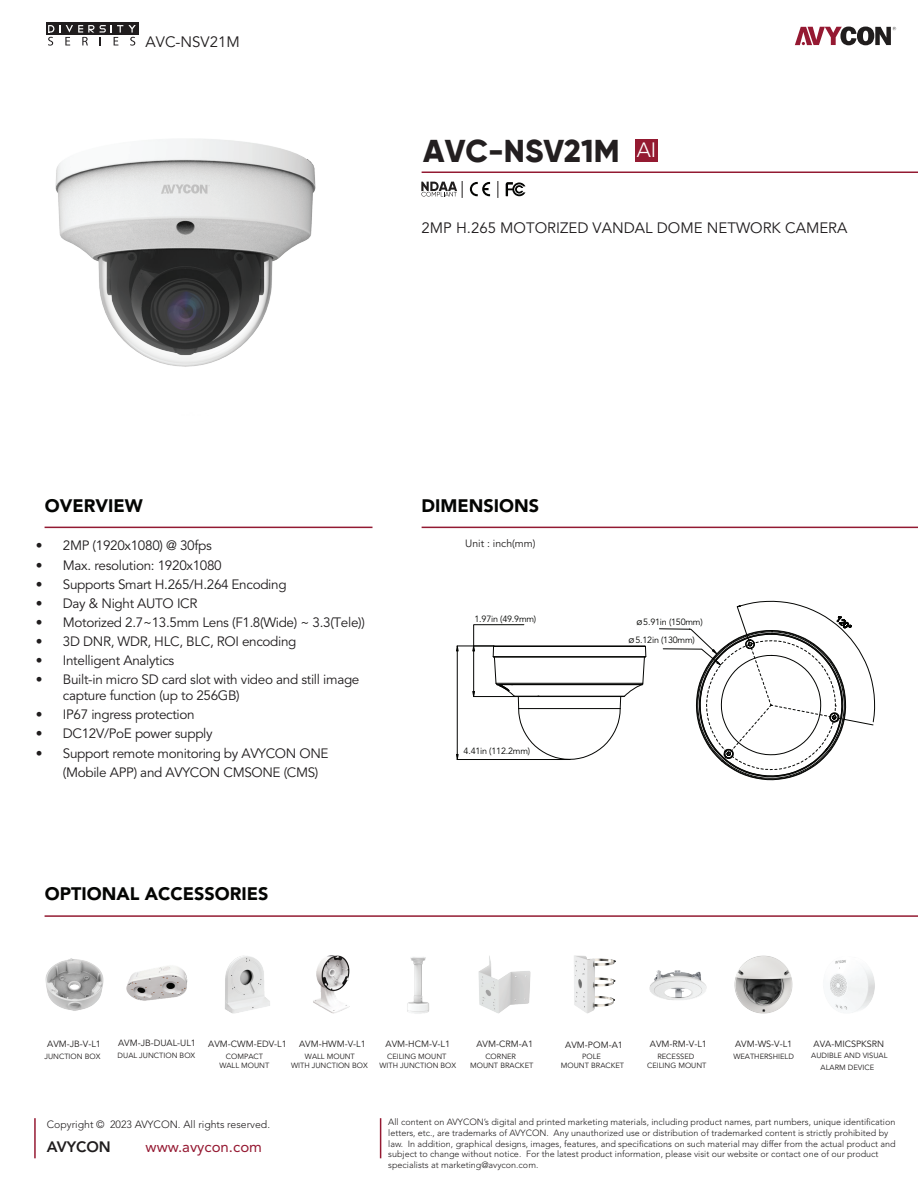
<style>
.page{position:relative;width:918px;height:1188px;background:#fff}
.page>*{position:absolute;margin:0;border:0;box-sizing:border-box;transform-origin:0 0}
.t1{font:800 31.5px "Gilroy";color:#231f20}
.t2{font:900 18px "Avenir LT Std";color:#040503}
.t3{font:15px "Avenir LT Std";color:#201d1e}
.t4{font:15px "Avenir LT Std";color:#951932}
.t5{font:800 15px "Avenir LT Std";color:#201d1e}
.t6{font:13.5px/16.4px "Avenir LT Std";letter-spacing:-.025em;color:#201d1e}
.t7{font:300 10.5px "Avenir LT Std";color:#201d1e}
.t8{font:10.5px "Avenir LT Std";color:#201d1d}
.t9{font:10.2px "Avenir LT Std";color:#040503}
.t10{font:300 9px/10.8px "Avenir LT Std";color:#201d1e}
.t11{font:9px "Avenir LT Std";color:#201d1d}
.t12{font:9px/18.3px "Avenir LT Std";letter-spacing:-.025em;color:#040503}
.t13{font:7.5px/9px "Avenir LT Std";color:#201d1d;text-align:center}
</style>
<div class="page">
<hr style="left:422px;top:527px;width:496px;height:1px;background:#931a32">
<hr style="left:45px;top:527px;width:328px;height:1px;background:#931a32">
<hr style="left:45px;top:915px;width:873px;height:2px;background:#931a32">
<hr style="left:422px;top:172px;width:496px;height:1px;background:#931a32">
<svg style="left:795px;top:27px;width:101px;height:18px"></svg>
<hr style="left:34px;top:1118px;width:2px;height:40px;background:#951932">
<hr style="left:380px;top:1118px;width:1px;height:40px;background:#951932">
<div style="left:46px;top:23px;width:92px;height:12px;background:#201d1e"></div>
<svg style="left:48px;top:25px;width:88px;height:21px"></svg>
<img style="left:313px;top:955px;width:37px;height:59px">
<img style="left:55px;top:139px;width:261px;height:228px">
<img style="left:45px;top:958px;width:59px;height:53px">
<img style="left:225px;top:956px;width:45px;height:58px">
<img style="left:407px;top:957px;width:22px;height:57px">
<img style="left:649px;top:970px;width:58px;height:30px">
<img style="left:734px;top:955px;width:59px;height:59px">
<hr style="left:457px;top:759px;width:113px;height:1px;background:#040503">
<hr style="left:457px;top:646px;width:37px;height:1px;background:#040503">
<hr style="left:457px;top:651px;width:1px;height:103px;background:#040503">
<svg style="left:472px;top:624px;width:174px;height:136px"></svg>
<svg style="left:659px;top:601px;width:216px;height:179px"></svg>
<div style="left:635px;top:139px;width:23px;height:23px;background:#941a31"></div>
<svg style="left:497px;top:181px;width:1px;height:17px"></svg>
<svg style="left:506px;top:182px;width:19px;height:14px"></svg>
<svg style="left:470px;top:182px;width:20px;height:14px"></svg>
<svg style="left:421px;top:181px;width:42px;height:17px"></svg>
<img style="left:126px;top:966px;width:62px;height:35px">
<img style="left:478px;top:956px;width:53px;height:58px">
<img style="left:574px;top:955px;width:42px;height:59px">
<img style="left:830px;top:960px;width:45px;height:53px">
<h3 class="t3" style="left:146px;top:33px;width:96px">AVC-NSV21M</h3>
<h1 class="t1" style="left:423px;top:131px;width:234px">AVC-NSV21M <sup>AI</sup></h1>
<h3 class="t3" style="left:422px;top:219px;width:427px">2MP H.265 MOTORIZED VANDAL DOME NETWORK CAMERA</h3>
<h2 class="t2" style="left:45px;top:495px;width:99px">OVERVIEW</h2>
<h2 class="t2" style="left:422px;top:495px;width:119px">DIMENSIONS</h2>
<h3 class="t6" style="left:36px;top:538px;width:177px">• 2MP (1920x1080) @ 30fps</h3>
<p class="t8" style="left:465px;top:538px;width:72px">Unit : inch(mm)</p>
<h3 class="t6" style="left:36px;top:557px;width:187px">• Max. resolution: 1920x1080</h3>
<h3 class="t6" style="left:36px;top:576px;width:252px">• Supports Smart H.265/H.264 Encoding</h3>
<h3 class="t6" style="left:36px;top:595px;width:163px">• Day &amp; Night AUTO ICR</h3>
<h3 class="t6" style="left:36px;top:614px;width:331px">• Motorized 2.7~13.5mm Lens (F1.8(Wide) ~ 3.3(Tele))</h3>
<h3 class="t6" style="left:36px;top:633px;width:262px">• 3D DNR, WDR, HLC, BLC, ROI encoding</h3>
<h3 class="t6" style="left:36px;top:653px;width:140px">• Intelligent Analytics</h3>
<h3 class="t6" style="left:63px;top:672px;width:298px;text-indent:-27px">• Built-in micro SD card slot with video and still image capture function (up to 256GB)</h3>
<h3 class="t6" style="left:36px;top:707px;width:160px">• IP67 ingress protection</h3>
<h3 class="t6" style="left:36px;top:726px;width:178px">• DC12V/PoE power supply</h3>
<h3 class="t6" style="left:63px;top:744px;width:267px;line-height:19px;text-indent:-27px">• Support remote monitoring by AVYCON ONE (Mobile APP) and AVYCON CMSONE (CMS)</h3>
<p class="t12" style="left:475px;top:610px;width:63px">1.97in (49.9mm)</p>
<p class="t12" style="left:635px;top:613px;width:69px;text-indent:8px">5.91in (150mm)<br>5.12in (130mm)</p>
<p class="t9" style="left:636px;top:615px;width:8px">ø</p>
<p class="t9" style="left:628px;top:634px;width:8px">ø</p>
<p class="t12" style="left:464px;top:742px;width:68px">4.41in (112.2mm)</p>
<h2 class="t2" style="left:45px;top:883px;width:225px">OPTIONAL ACCESSORIES</h2>
<p class="t11" style="left:118px;top:1038px;width:79px">AVM-JB-DUAL-UL1</p>
<p class="t13" style="left:118px;top:1051px;width:79px">DUAL JUNCTION BOX</p>
<p class="t11" style="left:47px;top:1039px;width:55px">AVM-JB-V-L1</p>
<p class="t11" style="left:208px;top:1039px;width:80px">AVM-CWM-EDV-L1</p>
<p class="t11" style="left:299px;top:1039px;width:68px">AVM-HWM-V-L1</p>
<p class="t11" style="left:386px;top:1039px;width:66px">AVM-HCM-V-L1</p>
<p class="t11" style="left:650px;top:1039px;width:59px">AVM-RM-V-L1</p>
<p class="t11" style="left:735px;top:1039px;width:59px">AVM-WS-V-L1</p>
<p class="t13" style="left:44px;top:1052px;width:58px">JUNCTION BOX</p>
<p class="t13" style="left:219px;top:1052px;width:52px">COMPACT<br>WALL MOUNT</p>
<p class="t13" style="left:291px;top:1052px;width:78px">WALL MOUNT<br>WITH JUNCTION BOX</p>
<p class="t13" style="left:379px;top:1052px;width:78px">CEILING MOUNT<br>WITH JUNCTION BOX</p>
<p class="t13" style="left:647px;top:1052px;width:61px">RECESSED<br>CEILING MOUNT</p>
<p class="t13" style="left:733px;top:1052px;width:62px">WEATHERSHIELD</p>
<p class="t11" style="left:476px;top:1039px;width:58px">AVM-CRM-A1</p>
<p class="t13" style="left:470px;top:1052px;width:65px">CORNER<br>MOUNT BRACKET</p>
<p class="t11" style="left:565px;top:1039px;width:59px">AVM-POM-A1</p>
<p class="t13" style="left:561px;top:1052px;width:65px">POLE<br>MOUNT BRACKET</p>
<p class="t11" style="left:814px;top:1039px;width:72px">AVA-MICSPKSRN</p>
<p class="t13" style="left:811px;top:1050px;width:78px;line-height:11.9px">AUDIBLE AND VISUAL<br>ALARM DEVICE</p>
<p class="t7" style="left:47px;top:1118px;width:225px">Copyright © 2023 AVYCON. All rights reserved.</p>
<p class="t10" style="left:388px;top:1117px;width:509px">All content on AVYCON’s digital and printed marketing materials, including product names, part numbers, unique identification letters, etc., are trademarks of AVYCON. Any unauthorized use or distribution of trademarked content is strictly prohibited by law. In addition, graphical designs, images, features, and specifications on such material may differ from the actual product and subject to change without notice. For the latest product information, please visit our website or contact one of our product specialists at marketing@avycon.com.</p>
<h3 class="t5" style="left:47px;top:1138px;width:66px">AVYCON</h3>
<h3 class="t4" style="left:146px;top:1138px;width:118px">www.avycon.com</h3>
</div>
